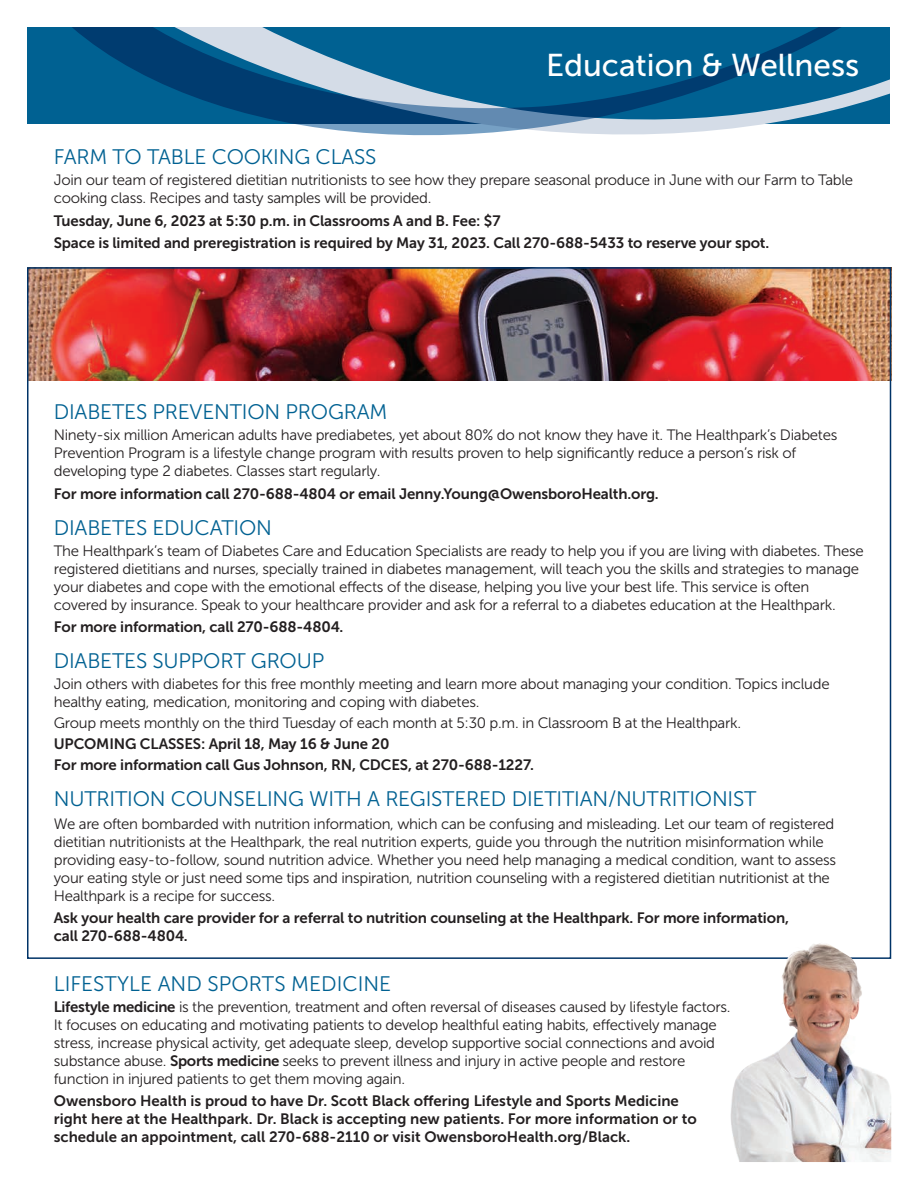
<style>
.page{position:relative;width:918px;height:1188px;background:#fff}
.page>*{position:absolute;margin:0;border:0;box-sizing:border-box;transform-origin:0 0}
.t1{font:31.5px "Museo Sans 500";color:#fff}
.t2{font:21px "Museo Sans 300";letter-spacing:-.01em;color:#006192}
.t3{font:15px/18px "Museo Sans 300";letter-spacing:-.02em;color:#231f20}
.t4{font:15px "Museo Sans 700";letter-spacing:-.01em;color:#231f20}
.s1{font-family:"Museo Sans 700"}
</style>
<div class="page">
<svg style="left:127px;top:27px;width:763px;height:109px;background:#3478a1"></svg>
<svg style="left:27px;top:27px;width:100px;height:97px;background:#005c8e"></svg>
<img style="left:30px;top:270px;width:858px;height:111px">
<img style="left:728px;top:942px;width:163px;height:220px">
<p class="t1" style="left:546px;top:48px;width:315px">Education &amp; Wellness</p>
<p class="t2" style="left:54px;top:146px;width:324px">FARM TO TABLE COOKING CLASS</p>
<p class="t3" style="left:54px;top:171px;width:801px">Join our team of registered dietitian nutritionists to see how they prepare seasonal produce in June with our Farm to Table cooking class. Recipes and tasty samples will be provided.</p>
<p class="t4" style="left:54px;top:212px;width:448px">Tuesday, June 6, 2023 at 5:30 p.m. in Classrooms A and B. Fee: $7</p>
<p class="t4" style="left:54px;top:235px;width:717px">Space is limited and preregistration is required by May 31, 2023. Call 270-688-5433 to reserve your spot.</p>
<p class="t2" style="left:54px;top:401px;width:335px">DIABETES PREVENTION PROGRAM</p>
<p class="t3" style="left:54px;top:426px;width:785px">Ninety-six million American adults have prediabetes, yet about 80% do not know they have it. The Healthpark’s Diabetes<br>Prevention Program is a lifestyle change program with results proven to help significantly reduce a person’s risk of developing type 2 diabetes. Classes start regularly.</p>
<p class="t4" style="left:54px;top:485px;width:607px">For more information call 270-688-4804 or email Jenny.Young@OwensboroHealth.org.</p>
<p class="t2" style="left:54px;top:516px;width:220px">DIABETES EDUCATION</p>
<p class="t3" style="left:54px;top:542px;width:811px">The Healthpark’s team of Diabetes Care and Education Specialists are ready to help you if you are living with diabetes. These registered dietitians and nurses, specially trained in diabetes management, will teach you the skills and strategies to manage your diabetes and cope with the emotional effects of the disease, helping you live your best life. This service is often covered by insurance. Speak to your healthcare provider and ask for a referral to a diabetes education at the Healthpark.</p>
<p class="t4" style="left:54px;top:619px;width:291px">For more information, call 270-688-4804.</p>
<p class="t2" style="left:54px;top:650px;width:272px">DIABETES SUPPORT GROUP</p>
<p class="t3" style="left:54px;top:675px;width:777px">Join others with diabetes for this free monthly meeting and learn more about managing your condition. Topics include healthy eating, medication, monitoring and coping with diabetes.</p>
<p class="t3" style="left:54px;top:714px;width:689px">Group meets monthly on the third Tuesday of each month at 5:30 p.m. in Classroom B at the Healthpark.</p>
<p class="t4" style="left:54px;top:736px;width:337px">UPCOMING CLASSES: April 18, May 16 &amp; June 20</p>
<p class="t4" style="left:54px;top:757px;width:482px">For more information call Gus Johnson, RN, CDCES, at 270-688-1227.</p>
<p class="t2" style="left:54px;top:788px;width:704px">NUTRITION COUNSELING WITH A REGISTERED DIETITIAN/NUTRITIONIST</p>
<p class="t3" style="left:54px;top:815px;width:784px">We are often bombarded with nutrition information, which can be confusing and misleading. Let our team of registered dietitian nutritionists at the Healthpark, the real nutrition experts, guide you through the nutrition misinformation while providing easy-to-follow, sound nutrition advice. Whether you need help managing a medical condition, want to assess your eating style or just need some tips and inspiration, nutrition counseling with a registered dietitian nutritionist at the Healthpark is a recipe for success.</p>
<p class="t4" style="left:54px;top:910px;width:737px">Ask your health care provider for a referral to nutrition counseling at the Healthpark. For more information,</p>
<p class="t4" style="left:54px;top:928px;width:136px">call 270-688-4804.</p>
<p class="t2" style="left:54px;top:972px;width:339px">LIFESTYLE AND SPORTS MEDICINE</p>
<p class="t3" style="left:54px;top:998px;width:678px"><span class="s1">Lifestyle medicine</span> is the prevention, treatment and often reversal of diseases caused by lifestyle factors.</p>
<p class="t3" style="left:54px;top:1016px;width:665px">It focuses on educating and motivating patients to develop healthful eating habits, effectively manage</p>
<p class="t3" style="left:54px;top:1034px;width:663px">stress, increase physical activity, get adequate sleep, develop supportive social connections and avoid</p>
<p class="t3" style="left:54px;top:1052px;width:633px">substance abuse. <span class="s1">Sports medicine</span> seeks to prevent illness and injury in active people and restore</p>
<p class="t3" style="left:54px;top:1070px;width:353px">function in injured patients to get them moving again.</p>
<p class="t4" style="left:54px;top:1093px;width:627px">Owensboro Health is proud to have Dr. Scott Black offering Lifestyle and Sports Medicine</p>
<p class="t4" style="left:54px;top:1111px;width:644px">right here at the Healthpark. Dr. Black is accepting new patients. For more information or to</p>
<p class="t4" style="left:54px;top:1129px;width:578px">schedule an appointment, call 270-688-2110 or visit OwensboroHealth.org/Black.</p>
</div>
